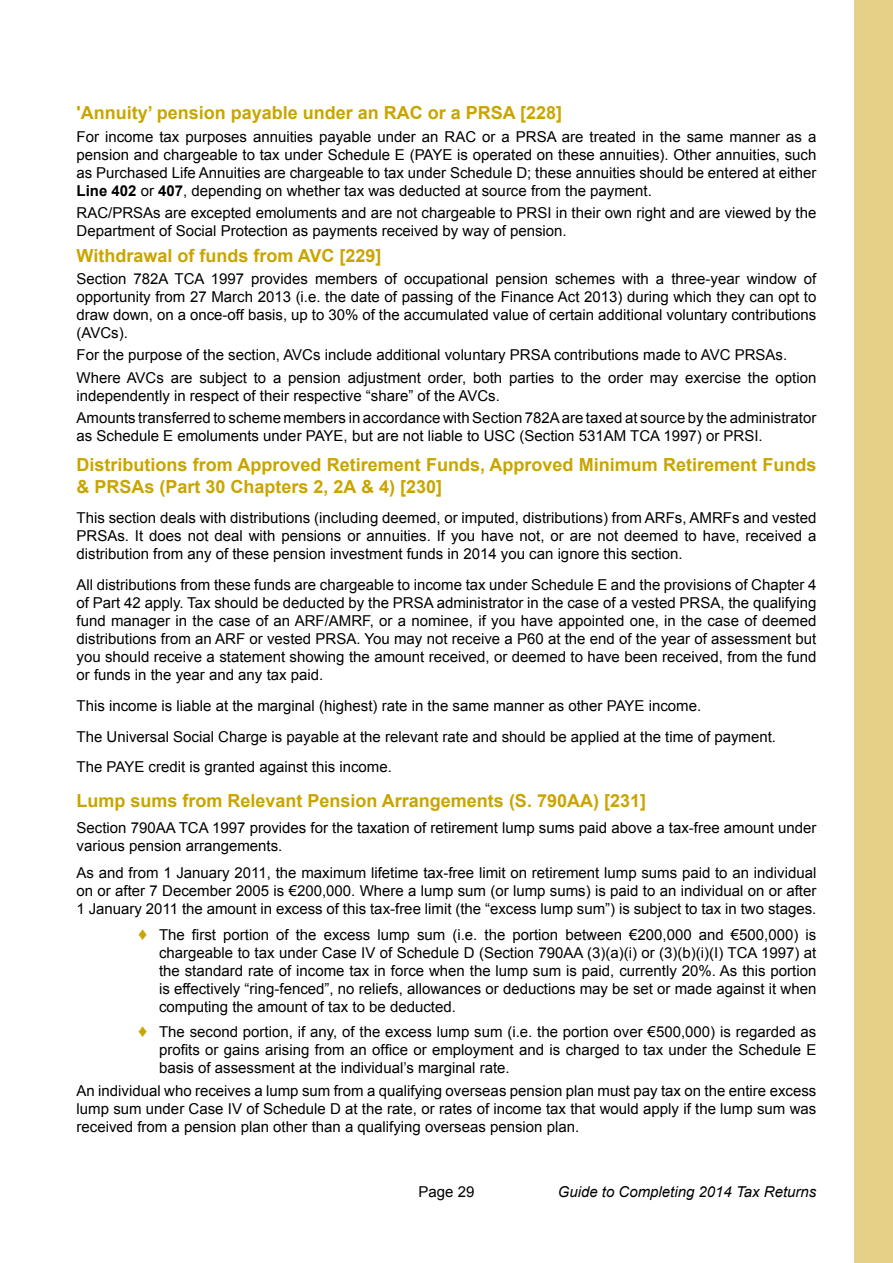
<style>
.page{position:relative;width:893px;height:1263px;background:#fff}
.page>*{position:absolute;margin:0;border:0;box-sizing:border-box;transform-origin:0 0}
.t1{font:700 18px/21.6px "Arial";color:#c9a500}
.t2{font:15px/18px "Arial";color:#000;text-align:justify}
.t3{font:italic 15px "Arial";color:#000}
.s1{font-weight:700}
.s2{font-size:18px;color:#c9a500}
</style>
<div class="page">
<div style="left:855px;top:0;width:38px;height:1263px;background:#e6cf87"></div>
<p class="t1" style="left:77px;top:103px;width:487px">'Annuity’ pension payable under an RAC or a PRSA [228]</p>
<p class="t2" style="left:77px;top:128px;width:741px">For income tax purposes annuities payable under an RAC or a PRSA are treated in the same manner as a pension and chargeable to tax under Schedule E (PAYE is operated on these annuities). Other annuities, such as Purchased Life Annuities are chargeable to tax under Schedule D; these annuities should be entered at either <span class="s1">Line 402</span> or <span class="s1">407</span>, depending on whether tax was deducted at source from the payment.</p>
<p class="t2" style="left:77px;top:204px;width:741px">RAC/PRSAs are excepted emoluments and are not chargeable to PRSI in their own right and are viewed by the<br>Department of Social Protection as payments received by way of pension.</p>
<p class="t1" style="left:77px;top:245px;width:306px">Withdrawal of funds from AVC [229]</p>
<p class="t2" style="left:77px;top:270px;width:741px">Section 782A TCA 1997 provides members of occupational pension schemes with a three-year window of opportunity from 27 March 2013 (i.e. the date of passing of the Finance Act 2013) during which they can opt to draw down, on a once-off basis, up to 30% of the accumulated value of certain additional voluntary contributions (AVCs).</p>
<p class="t2" style="left:77px;top:344px;width:741px;line-height:22.2px">For the purpose of the section, AVCs include additional voluntary PRSA contributions made to AVC PRSAs.<br>Where AVCs are subject to a pension adjustment order, both parties to the order may exercise the option</p>
<p class="t2" style="left:77px;top:384px;width:741px;line-height:22.2px">independently in respect of their respective “share” of the AVCs.<br>Amounts transferred to scheme members in accordance with Section 782A are taxed at source by the administrator</p>
<p class="t2" style="left:77px;top:427px;width:688px">as Schedule E emoluments under PAYE, but are not liable to USC (Section 531AM TCA 1997) or PRSI.</p>
<p class="t1" style="left:77px;top:454px;width:741px">Distributions from Approved Retirement Funds, Approved Minimum Retirement Funds &amp; PRSAs (Part 30 Chapters 2, 2A &amp; 4) [230]</p>
<p class="t2" style="left:77px;top:509px;width:741px">This section deals with distributions (including deemed, or imputed, distributions) from ARFs, AMRFs and vested PRSAs. It does not deal with pensions or annuities. If you have not, or are not deemed to have, received a distribution from any of these pension investment funds in 2014 you can ignore this section.</p>
<p class="t2" style="left:77px;top:576px;width:741px">All distributions from these funds are chargeable to income tax under Schedule E and the provisions of Chapter 4 of Part 42 apply. Tax should be deducted by the PRSA administrator in the case of a vested PRSA, the qualifying fund manager in the case of an ARF/AMRF, or a nominee, if you have appointed one, in the case of deemed distributions from an ARF or vested PRSA. You may not receive a P60 at the end of the year of assessment but you should receive a statement showing the amount received, or deemed to have been received, from the fund or funds in the year and any tax paid.</p>
<p class="t2" style="left:77px;top:690px;width:701px;line-height:30.8px;text-align:left">This income is liable at the marginal (highest) rate in the same manner as other PAYE income.<br>The Universal Social Charge is payable at the relevant rate and should be applied at the time of payment.<br>The PAYE credit is granted against this income.</p>
<p class="t1" style="left:77px;top:790px;width:571px">Lump sums from Relevant Pension Arrangements (S. 790AA) [231]</p>
<p class="t2" style="left:77px;top:819px;width:741px">Section 790AA TCA 1997 provides for the taxation of retirement lump sums paid above a tax-free amount under various pension arrangements.</p>
<p class="t2" style="left:77px;top:864px;width:741px">As and from 1 January 2011, the maximum lifetime tax-free limit on retirement lump sums paid to an individual on or after 7 December 2005 is €200,000. Where a lump sum (or lump sums) is paid to an individual on or after 1 January 2011 the amount in excess of this tax-free limit (the “excess lump sum”) is subject to tax in two stages.</p>
<p class="t2" style="left:159px;top:925px;width:659px;text-indent:-21px"><span class="s2">♦</span> The first portion of the excess lump sum (i.e. the portion between €200,000 and €500,000) is chargeable to tax under Case IV of Schedule D (Section 790AA (3)(a)(i) or (3)(b)(i)(I) TCA 1997) at the standard rate of income tax in force when the lump sum is paid, currently 20%. As this portion is effectively “ring-fenced”, no reliefs, allowances or deductions may be set or made against it when computing the amount of tax to be deducted.</p>
<p class="t2" style="left:159px;top:1023px;width:659px;text-indent:-21px"><span class="s2">♦</span> The second portion, if any, of the excess lump sum (i.e. the portion over €500,000) is regarded as profits or gains arising from an office or employment and is charged to tax under the Schedule E basis of assessment at the individual’s marginal rate.</p>
<p class="t2" style="left:77px;top:1081px;width:741px">An individual who receives a lump sum from a qualifying overseas pension plan must pay tax on the entire excess lump sum under Case IV of Schedule D at the rate, or rates of income tax that would apply if the lump sum was received from a pension plan other than a qualifying overseas pension plan.</p>
<p class="t2" style="left:419px;top:1183px;width:57px">Page 29</p>
<p class="t3" style="left:558px;top:1182px;width:260px">Guide to Completing 2014 Tax Returns</p>
</div>
